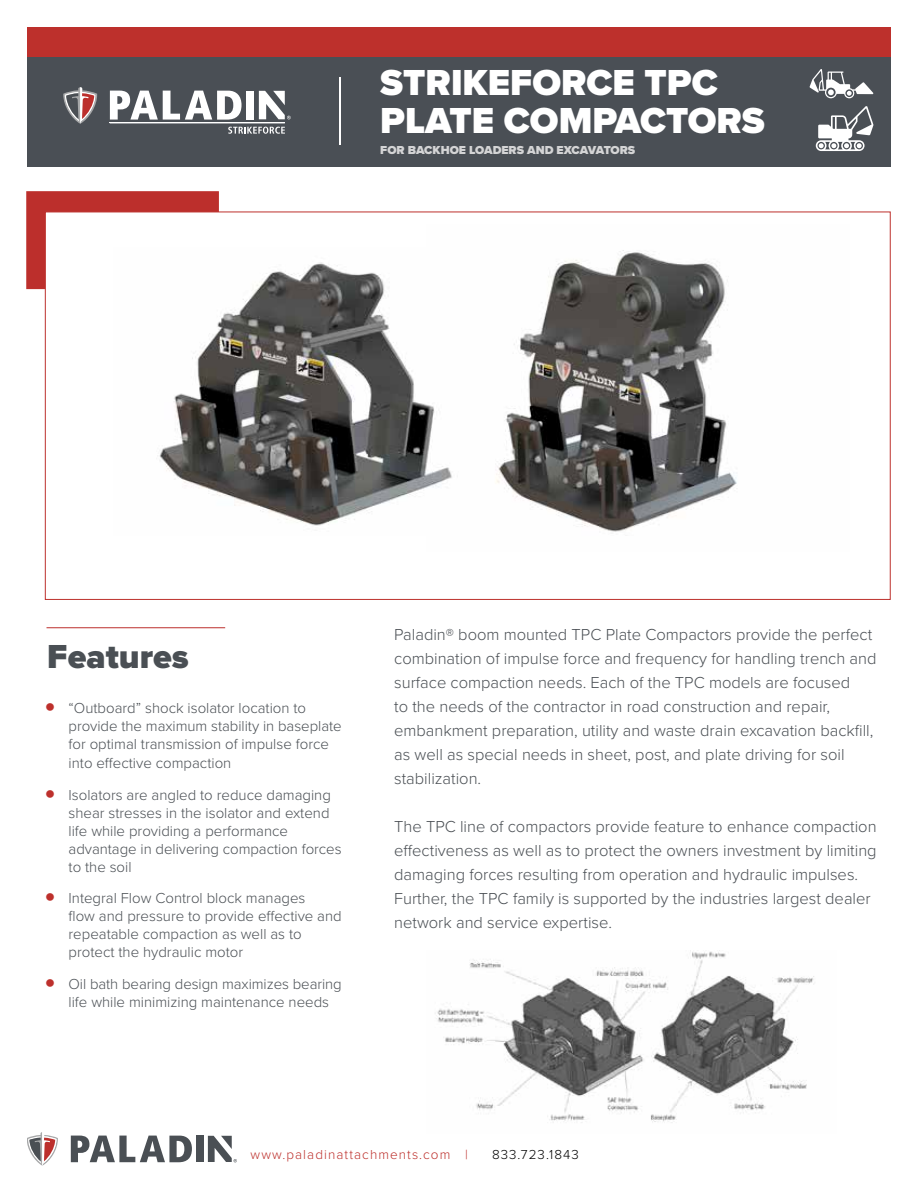
<style>
.page{position:relative;width:918px;height:1188px;background:#fff}
.page>*{position:absolute;margin:0;border:0;box-sizing:border-box;transform-origin:0 0}
.t1{font:900 37.5px/37.5px "Proxima Nova";color:#fff}
.t2{font:900 34.5px "Proxima Nova";color:#4a4f54}
.t3{font:300 16.5px/24px "Proxima Nova";color:#4a4f54}
.t4{font:300 15px/18px "Proxima Nova";color:#4a4f54}
.t5{font:300 13.5px "Proxima Nova";letter-spacing:.08em;color:#bd302c}
.t6{font:300 13.5px "Proxima Nova";letter-spacing:.08em;color:#000}
.t7{font:900 12px "Proxima Nova";color:#d4d4d5}
.s1{font-family:"Helvetica Neue";font-weight:400;font-size:18px;color:#bd302c}
</style>
<div class="page">
<div style="left:26px;top:191px;width:193px;height:98px;background:#bc2f2c;border:2px solid #bd302c"></div>
<div style="left:27px;top:56px;width:864px;height:110px;background:#4a4f55"></div>
<div style="left:27px;top:27px;width:864px;height:29px;background:#bd302c"></div>
<hr style="left:340px;top:77px;width:1px;height:68px;background:#fff">
<hr style="left:47px;top:627px;width:178px;height:1px;background:#bc2f2c">
<div style="left:45px;top:212px;width:845px;height:388px;background:#fff;border:1px solid #bd302c"></div>
<img style="left:496px;top:250px;width:241px;height:282px">
<img style="left:159px;top:262px;width:293px;height:264px">
<img style="left:435px;top:950px;width:379px;height:173px">
<svg style="left:63px;top:87px;width:34px;height:37px"></svg>
<svg style="left:110px;top:91px;width:132px;height:29px"></svg>
<div style="left:246px;top:91px;width:8px;height:29px;background:#fff"></div>
<svg style="left:228px;top:127px;width:57px;height:7px"></svg>
<hr style="left:110px;top:123px;width:175px;height:1px;background:#fff">
<svg style="left:259px;top:91px;width:32px;height:28px"></svg>
<svg style="left:27px;top:1132px;width:31px;height:34px"></svg>
<svg style="left:71px;top:1136px;width:121px;height:26px"></svg>
<div style="left:196px;top:1136px;width:8px;height:26px;background:#4a4f54"></div>
<svg style="left:208px;top:1136px;width:29px;height:26px"></svg>
<svg style="left:816px;top:106px;width:57px;height:45px"></svg>
<svg style="left:810px;top:69px;width:63px;height:30px"></svg>
<h1 class="t1" style="left:380px;top:64px;width:386px">STRIKEFORCE TPC<br>PLATE COMPACTORS</h1>
<p class="t7" style="left:380px;top:141px;width:257px">FOR BACKHOE LOADERS AND EXCAVATORS</p>
<h2 class="t2" style="left:47px;top:631px;width:143px">Features</h2>
<p class="t4" style="left:69px;top:698px;width:275px;text-indent:-24px"><span class="s1">●</span> “Outboard” shock isolator location to provide the maximum stability in baseplate for optimal transmission of impulse force</p>
<p class="t4" style="left:69px;top:754px;width:164px">into effective compaction</p>
<p class="t4" style="left:69px;top:785px;width:275px;text-indent:-24px"><span class="s1">●</span> Isolators are angled to reduce damaging shear stresses in the isolator and extend life while providing a performance advantage in delivering compaction forces to the soil</p>
<p class="t4" style="left:69px;top:889px;width:275px;text-indent:-24px"><span class="s1">●</span> Integral Flow Control block manages<br>flow and pressure to provide effective and repeatable compaction as well as to protect the hydraulic motor</p>
<p class="t4" style="left:69px;top:974px;width:275px;text-indent:-24px"><span class="s1">●</span> Oil bath bearing design maximizes bearing life while minimizing maintenance needs</p>
<p class="t3" style="left:394px;top:622px;width:484px">Paladin® boom mounted TPC Plate Compactors provide the perfect combination of impulse force and frequency for handling trench and surface compaction needs. Each of the TPC models are focused<br>to the needs of the contractor in road construction and repair, embankment preparation, utility and waste drain excavation backfill, as well as special needs in sheet, post, and plate driving for soil stabilization.</p>
<p class="t3" style="left:394px;top:814px;width:484px">The TPC line of compactors provide feature to enhance compaction effectiveness as well as to protect the owners investment by limiting damaging forces resulting from operation and hydraulic impulses.<br>Further, the TPC family is supported by the industries largest dealer network and service expertise.</p>
<p class="t5" style="left:251px;top:1145px;width:219px">www.paladinattachments.com |</p>
<p class="t6" style="left:492px;top:1145px;width:88px">833.723.1843</p>
</div>
